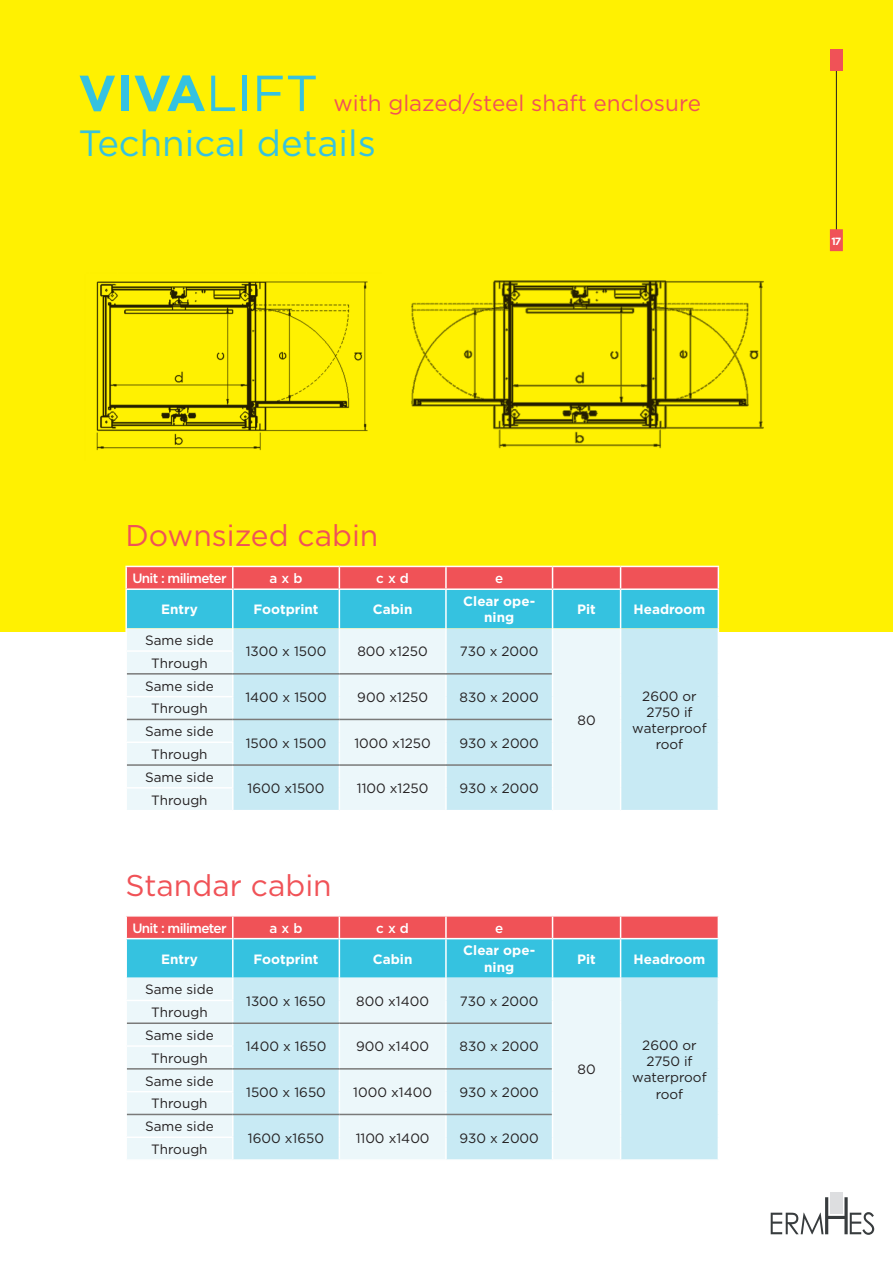
<style>
.page{position:relative;width:893px;height:1263px;background:#fff}
.page>*{position:absolute;margin:0;border:0;box-sizing:border-box;transform-origin:0 0}
.t1{font:700 50.55px "Gotham";color:#35c2e0}
.t2{font:36.45px "Gotham";color:#35c2e0}
.t3{font:30px "Gotham";color:#f05257}
.t4{font:22.5px "Gotham";color:#f05257}
.t5{font:13.5px/16.2px "Gotham";color:#231f20;text-align:center}
.t6{font:700 13.5px/16.2px "Gotham";color:#fff;text-align:center}
.t7{font:500 13.5px "Gotham";letter-spacing:-.05em;color:#fff}
.t8{font:700 10.5px "Gotham";color:#fff}
.s1{font-weight:400}
</style>
<div class="page">
<div style="left:0;top:0;width:893px;height:631px;background:#fff101"></div>
<hr style="left:836px;top:60px;width:1px;height:180px;background:#231f20">
<div style="left:830px;top:49px;width:13px;height:22px;background:#f05257"></div>
<div style="left:830px;top:229px;width:13px;height:22px;background:#f05257"></div>
<img style="left:96px;top:280px;width:668px;height:171px">
<svg style="left:771px;top:1197px;width:103px;height:38px"></svg>
<div style="left:830px;top:1192px;width:13px;height:22px;background:#dddee0"></div>
<hr style="left:125px;top:566px;width:108px;height:1px;background:#fff">
<hr style="left:125px;top:567px;width:2px;height:21px;background:#fff">
<hr style="left:125px;top:588px;width:109px;height:2px;background:#fff">
<hr style="left:125px;top:590px;width:2px;height:38px;background:#fff">
<hr style="left:125px;top:628px;width:2px;height:22px;background:#fff">
<svg style="left:126px;top:566px;width:593px;height:244px;background:#c2dbe5"></svg>
<hr style="left:125px;top:787px;width:109px;height:2px;background:#fff">
<hr style="left:125px;top:789px;width:2px;height:21px;background:#fff">
<hr style="left:232px;top:789px;width:2px;height:21px;background:#fff">
<hr style="left:127px;top:673px;width:106px;height:2px;background:#7a7a79">
<hr style="left:233px;top:673px;width:106px;height:2px;background:#7a7a79">
<hr style="left:339px;top:673px;width:107px;height:2px;background:#7a7a79">
<hr style="left:446px;top:673px;width:106px;height:2px;background:#7a7a79">
<hr style="left:127px;top:719px;width:106px;height:1px;background:#7a7a79">
<hr style="left:233px;top:719px;width:106px;height:1px;background:#7a7a79">
<hr style="left:339px;top:719px;width:107px;height:1px;background:#7a7a79">
<hr style="left:446px;top:719px;width:106px;height:1px;background:#7a7a79">
<hr style="left:233px;top:764px;width:106px;height:2px;background:#7a7a79">
<hr style="left:339px;top:764px;width:107px;height:2px;background:#7a7a79">
<hr style="left:446px;top:764px;width:106px;height:2px;background:#7a7a79">
<hr style="left:127px;top:764px;width:106px;height:2px;background:#7a7a79">
<svg style="left:126px;top:916px;width:593px;height:243px;background:#c2dbe5"></svg>
<hr style="left:125px;top:1136px;width:109px;height:2px;background:#fff">
<hr style="left:125px;top:1138px;width:2px;height:21px;background:#fff">
<hr style="left:232px;top:1138px;width:2px;height:21px;background:#fff">
<hr style="left:127px;top:1022px;width:106px;height:2px;background:#7a7a79">
<hr style="left:233px;top:1022px;width:106px;height:2px;background:#7a7a79">
<hr style="left:339px;top:1022px;width:107px;height:2px;background:#7a7a79">
<hr style="left:446px;top:1022px;width:106px;height:2px;background:#7a7a79">
<hr style="left:127px;top:1068px;width:106px;height:1px;background:#7a7a79">
<hr style="left:233px;top:1068px;width:106px;height:1px;background:#7a7a79">
<hr style="left:339px;top:1068px;width:107px;height:1px;background:#7a7a79">
<hr style="left:446px;top:1068px;width:106px;height:1px;background:#7a7a79">
<hr style="left:233px;top:1114px;width:106px;height:1px;background:#7a7a79">
<hr style="left:339px;top:1114px;width:107px;height:1px;background:#7a7a79">
<hr style="left:446px;top:1114px;width:106px;height:1px;background:#7a7a79">
<hr style="left:127px;top:1114px;width:106px;height:1px;background:#7a7a79">
<h1 class="t1" style="left:78px;top:60px;width:155px">viva<span class="s1">lift</span></h1>
<h3 class="t4" style="left:333px;top:89px;width:369px">with glazed/steel shaft enclosure</h3>
<h2 class="t2" style="left:78px;top:120px;width:299px">Technical details</h2>
<h3 class="t3" style="left:125px;top:516px;width:254px">Downsized cabin</h3>
<p class="t7" style="left:132px;top:570px;width:96px">Unit : milimeter</p>
<p class="t7" style="left:270px;top:570px;width:34px">a x b</p>
<p class="t7" style="left:376px;top:570px;width:34px">c x d</p>
<p class="t7" style="left:495px;top:570px;width:10px">e</p>
<p class="t6" style="left:161px;top:601px;width:38px">Entry</p>
<p class="t6" style="left:254px;top:601px;width:67px">Footprint</p>
<p class="t6" style="left:373px;top:601px;width:41px">Cabin</p>
<p class="t6" style="left:463px;top:593px;width:73px">Clear ope&shy;ning</p>
<p class="t6" style="left:577px;top:601px;width:20px">Pit</p>
<p class="t6" style="left:634px;top:601px;width:73px">Headroom</p>
<p class="t5" style="left:145px;top:632px;width:70px">Same side</p>
<p class="t5" style="left:246px;top:643px;width:82px">1300 x 1500</p>
<p class="t5" style="left:357px;top:643px;width:72px">800 x1250</p>
<p class="t5" style="left:460px;top:643px;width:80px">730 x 2000</p>
<p class="t5" style="left:145px;top:651px;width:70px;line-height:22.8px">Through<br>Same side</p>
<p class="t5" style="left:632px;top:687px;width:76px">2600 or<br>2750 if waterproof roof</p>
<p class="t5" style="left:245px;top:689px;width:83px">1400 x 1500</p>
<p class="t5" style="left:357px;top:689px;width:72px">900 x1250</p>
<p class="t5" style="left:460px;top:689px;width:81px">830 x 2000</p>
<p class="t5" style="left:145px;top:697px;width:70px;line-height:22.8px">Through<br>Same side</p>
<p class="t5" style="left:577px;top:712px;width:20px">80</p>
<p class="t5" style="left:246px;top:734px;width:82px">1500 x 1500</p>
<p class="t5" style="left:354px;top:734px;width:78px">1000 x1250</p>
<p class="t5" style="left:459px;top:734px;width:81px">930 x 2000</p>
<p class="t5" style="left:145px;top:742px;width:70px;line-height:22.8px">Through<br>Same side</p>
<p class="t5" style="left:248px;top:780px;width:79px">1600 x1500</p>
<p class="t5" style="left:357px;top:780px;width:73px">1100 x1250</p>
<p class="t5" style="left:459px;top:780px;width:81px">930 x 2000</p>
<p class="t5" style="left:151px;top:791px;width:58px">Through</p>
<h3 class="t3" style="left:125px;top:866px;width:208px">Standar cabin</h3>
<p class="t7" style="left:132px;top:919px;width:96px">Unit : milimeter</p>
<p class="t7" style="left:270px;top:919px;width:34px">a x b</p>
<p class="t7" style="left:376px;top:919px;width:34px">c x d</p>
<p class="t7" style="left:495px;top:919px;width:10px">e</p>
<p class="t6" style="left:161px;top:950px;width:38px">Entry</p>
<p class="t6" style="left:254px;top:950px;width:67px">Footprint</p>
<p class="t6" style="left:373px;top:950px;width:41px">Cabin</p>
<p class="t6" style="left:463px;top:942px;width:73px">Clear ope&shy;ning</p>
<p class="t6" style="left:577px;top:950px;width:20px">Pit</p>
<p class="t6" style="left:634px;top:950px;width:73px">Headroom</p>
<p class="t5" style="left:145px;top:981px;width:70px">Same side</p>
<p class="t5" style="left:246px;top:993px;width:81px">1300 x 1650</p>
<p class="t5" style="left:356px;top:993px;width:74px">800 x1400</p>
<p class="t5" style="left:460px;top:993px;width:80px">730 x 2000</p>
<p class="t5" style="left:145px;top:1001px;width:70px;line-height:22.8px">Through<br>Same side</p>
<p class="t5" style="left:632px;top:1037px;width:76px">2600 or<br>2750 if waterproof roof</p>
<p class="t5" style="left:246px;top:1038px;width:82px">1400 x 1650</p>
<p class="t5" style="left:356px;top:1038px;width:75px">900 x1400</p>
<p class="t5" style="left:460px;top:1038px;width:81px">830 x 2000</p>
<p class="t5" style="left:145px;top:1046px;width:70px;line-height:22.8px">Through<br>Same side</p>
<p class="t5" style="left:577px;top:1061px;width:20px">80</p>
<p class="t5" style="left:246px;top:1084px;width:81px">1500 x 1650</p>
<p class="t5" style="left:353px;top:1084px;width:80px">1000 x1400</p>
<p class="t5" style="left:459px;top:1084px;width:81px">930 x 2000</p>
<p class="t5" style="left:145px;top:1092px;width:70px;line-height:22.8px">Through<br>Same side</p>
<p class="t5" style="left:248px;top:1129px;width:78px">1600 x1650</p>
<p class="t5" style="left:356px;top:1129px;width:75px">1100 x1400</p>
<p class="t5" style="left:459px;top:1129px;width:81px">930 x 2000</p>
<p class="t5" style="left:151px;top:1141px;width:58px">Through</p>
<p class="t8" style="left:831px;top:234px;width:11px">17</p>
</div>
